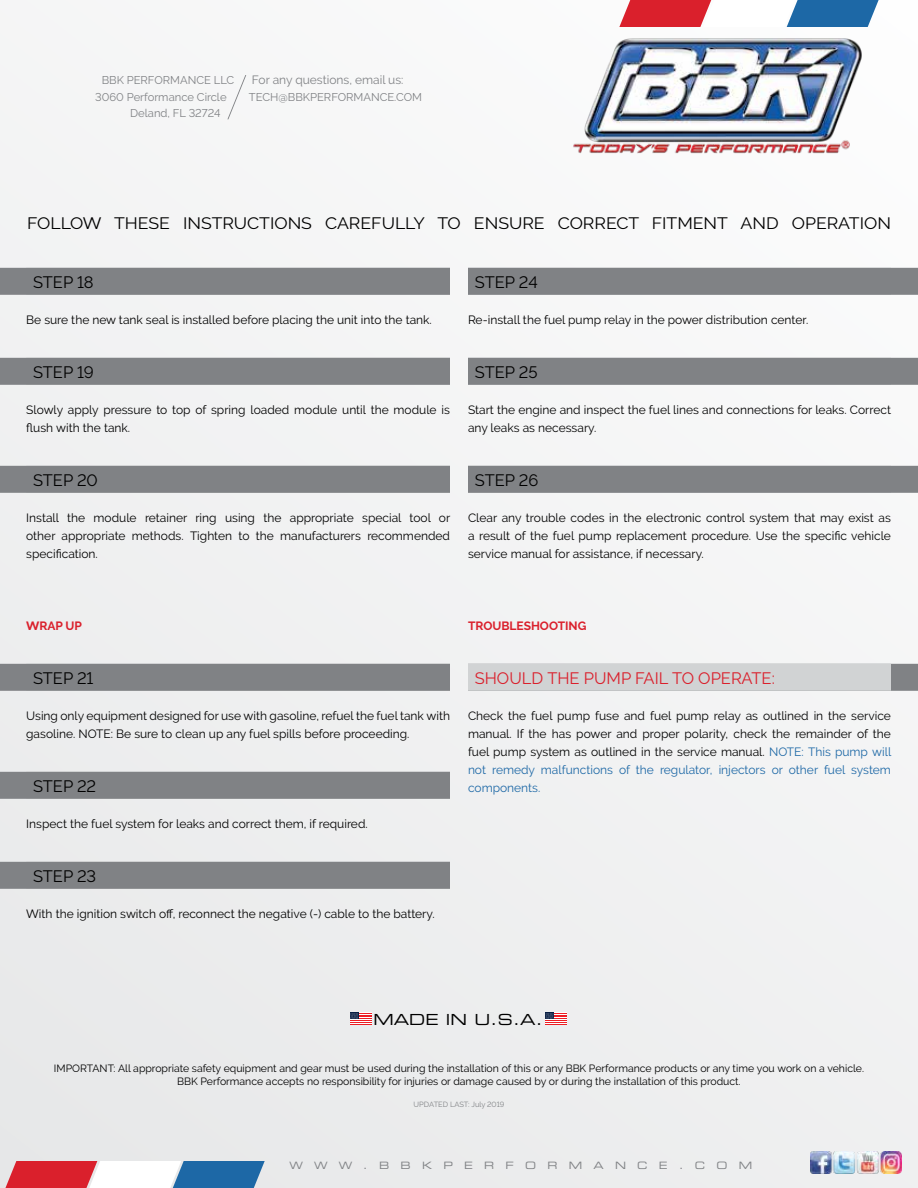
<style>
.page{position:relative;width:918px;height:1188px;background:#f2f2f3}
.page>*{position:absolute;margin:0;border:0;box-sizing:border-box;transform-origin:0 0}
.t1{font:16.5px "Raleway";color:#000;scale:1.07 1}
.t2{font:16.5px "Raleway";color:#000}
.t3{font:16.5px "Raleway";color:#da202c}
.t4{font:15.3px "Eurostile Extended Two";color:#000}
.t5{font:12px/18px "Raleway";color:#000}
.t6{font:12px "Raleway";color:#808285}
.t7{font:700 12px "Raleway";color:#da202c}
.t8{font:11.25px "Raleway";color:#808285}
.t9{font:10.5px/12.6px "Raleway";color:#000;text-align:center}
.t10{font:10.2px "Eurostile Extended Two";letter-spacing:1.11em;color:#808285}
.t11{font:7.5px "Raleway";color:#808285}
.s1{color:#1d68a6}
</style>
<div class="page">
<svg style="left:619px;top:0;width:265px;height:27px"></svg>
<svg style="left:0;top:1161px;width:265px;height:27px"></svg>
<img style="left:573px;top:37px;width:290px;height:117px">
<svg style="left:227px;top:75px;width:19px;height:45px"></svg>
<svg style="left:545px;top:1013px;width:22px;height:12px"></svg>
<svg style="left:350px;top:1013px;width:21px;height:12px"></svg>
<img style="left:810px;top:1152px;width:92px;height:21px">
<div style="left:468px;top:664px;width:450px;height:27px;background:#808285"></div>
<div style="left:468px;top:466px;width:450px;height:27px;background:#808285"></div>
<div style="left:468px;top:358px;width:450px;height:27px;background:#808285"></div>
<div style="left:468px;top:268px;width:450px;height:27px;background:#808285"></div>
<div style="left:0;top:862px;width:450px;height:27px;background:#808285"></div>
<div style="left:0;top:772px;width:450px;height:27px;background:#808285"></div>
<div style="left:0;top:664px;width:450px;height:27px;background:#808285"></div>
<div style="left:0;top:466px;width:450px;height:27px;background:#808285"></div>
<div style="left:0;top:358px;width:450px;height:27px;background:#808285"></div>
<div style="left:0;top:268px;width:450px;height:27px;background:#808285"></div>
<div style="left:468px;top:664px;width:423px;height:27px;background:#d1d3d4"></div>
<p class="t8" style="left:102px;top:74px;width:134px">BBK PERFORMANCE LLC</p>
<p class="t8" style="left:95px;top:90px;width:133px">3060 Performance Circle</p>
<p class="t8" style="left:130px;top:107px;width:92px">Deland, FL 32724</p>
<p class="t6" style="left:252px;top:73px;width:153px">For any questions, email us:</p>
<p class="t8" style="left:249px;top:90px;width:175px">TECH@BBKPERFORMANCE.COM</p>
<h1 class="t1" style="left:27px;top:214px;width:809px">FOLLOW THESE INSTRUCTIONS CAREFULLY TO ENSURE CORRECT FITMENT AND OPERATION</h1>
<p class="t2" style="left:33px;top:273px;width:62px">STEP 18</p>
<p class="t5" style="left:26px;top:311px;width:407px">Be sure the new tank seal is installed before placing the unit into the tank.</p>
<p class="t2" style="left:33px;top:363px;width:62px">STEP 19</p>
<p class="t5" style="left:26px;top:401px;width:425px">Slowly apply pressure to top of spring loaded module until the module is</p>
<p class="t5" style="left:26px;top:419px;width:105px">flush with the tank.</p>
<p class="t2" style="left:33px;top:471px;width:66px">STEP 20</p>
<p class="t5" style="left:26px;top:509px;width:426px">Install the module retainer ring using the appropriate special tool or other appropriate methods. Tighten to the manufacturers recommended</p>
<p class="t5" style="left:26px;top:545px;width:73px">specification.</p>
<p class="t2" style="left:475px;top:273px;width:65px">STEP 24</p>
<p class="t5" style="left:468px;top:311px;width:342px">Re-install the fuel pump relay in the power distribution center.</p>
<p class="t2" style="left:475px;top:363px;width:64px">STEP 25</p>
<p class="t5" style="left:468px;top:401px;width:425px">Start the engine and inspect the fuel lines and connections for leaks. Correct any leaks as necessary.</p>
<p class="t2" style="left:475px;top:471px;width:65px">STEP 26</p>
<p class="t5" style="left:468px;top:509px;width:424px">Clear any trouble codes in the electronic control system that may exist as</p>
<p class="t5" style="left:468px;top:527px;width:424px">a result of the fuel pump replacement procedure. Use the specific vehicle</p>
<p class="t5" style="left:468px;top:545px;width:237px">service manual for assistance, if necessary.</p>
<h6 class="t7" style="left:26px;top:619px;width:57px">WRAP UP</h6>
<p class="t2" style="left:33px;top:669px;width:62px">STEP 21</p>
<p class="t5" style="left:26px;top:707px;width:425px">Using only equipment designed for use with gasoline, refuel the fuel tank with gasoline. NOTE: Be sure to clean up any fuel spills before proceeding.</p>
<p class="t2" style="left:33px;top:777px;width:65px">STEP 22</p>
<p class="t5" style="left:26px;top:815px;width:343px">Inspect the fuel system for leaks and correct them, if required.</p>
<p class="t2" style="left:33px;top:867px;width:65px">STEP 23</p>
<p class="t5" style="left:26px;top:905px;width:410px">With the ignition switch off, reconnect the negative (-) cable to the battery.</p>
<p class="t7" style="left:468px;top:619px;width:120px">TROUBLESHOOTING</p>
<p class="t3" style="left:475px;top:669px;width:302px">SHOULD THE PUMP FAIL TO OPERATE:</p>
<p class="t5" style="left:468px;top:707px;width:425px;text-align:justify">Check the fuel pump fuse and fuel pump relay as outlined in the service manual. If the has power and proper polarity, check the remainder of the fuel pump system as outlined in the service manual. <span class="s1">NOTE: This pump will not remedy malfunctions of the regulator, injectors or other fuel system components.</span></p>
<p class="t4" style="left:373px;top:1009px;width:171px">MADE IN U.S.A.</p>
<p class="t9" style="left:54px;top:1062px;width:812px">IMPORTANT: All appropriate safety equipment and gear must be used during the installation of this or any BBK Performance products or any time you work on a vehicle.<br>BBK Performance accepts no responsibility for injuries or damage caused by or during the installation of this product.</p>
<p class="t11" style="left:414px;top:1100px;width:92px">UPDATED LAST: July 2019</p>
<p class="t10" style="left:289px;top:1158px;width:464px">WWW.BBKPERFORMANCE.COM</p>
</div>
